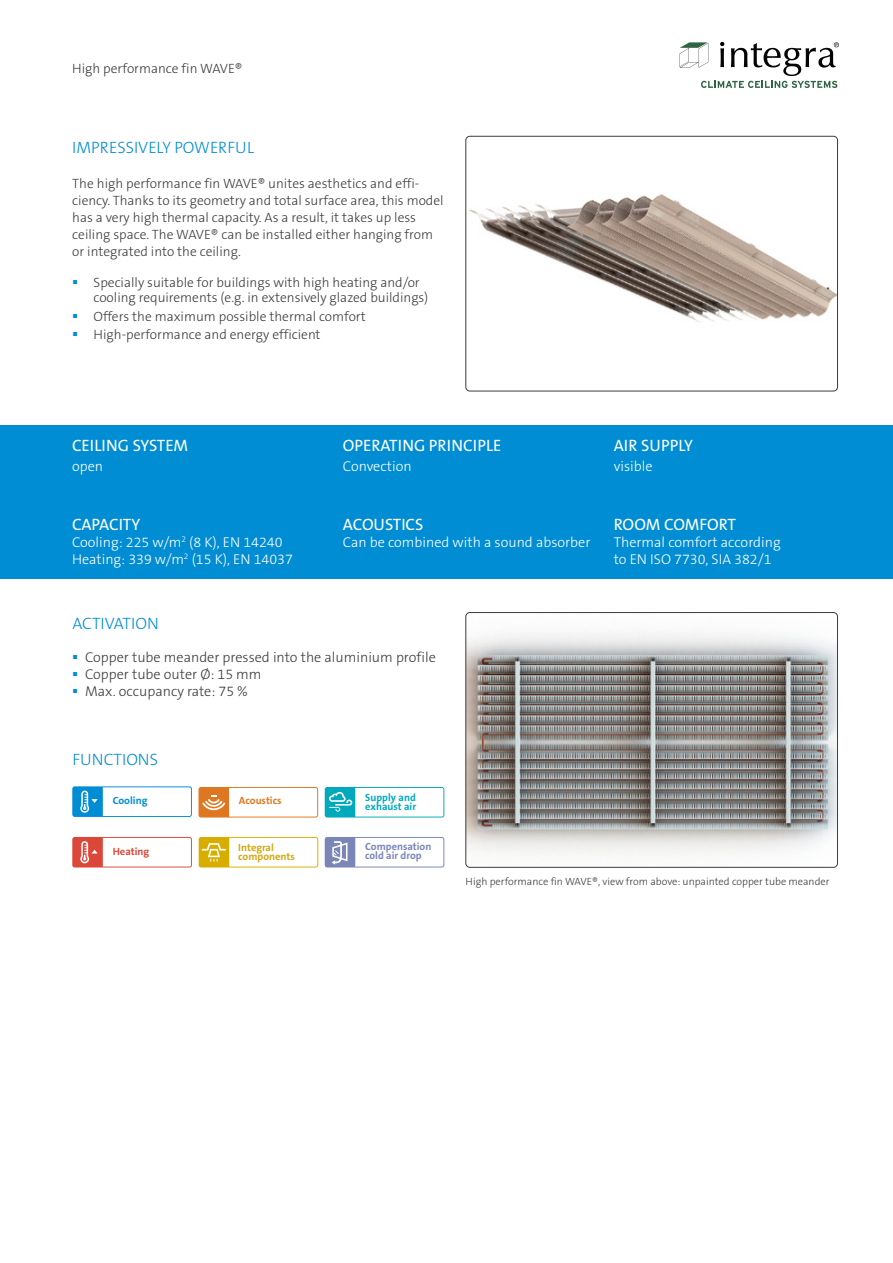
<style>
.page{position:relative;width:893px;height:1263px;background:#fff}
.page>*{position:absolute;margin:0;border:0;box-sizing:border-box;transform-origin:0 0}
.t1{font:16.5px "The Sans B W5 Plain";color:#fff}
.t2{font:300 16.5px "The Sans B W3";color:#008dd4}
.t3{font:300 14.25px/17.1px "The Sans B W3";color:#fff}
.t4{font:300 14.25px/17.1px "The Sans B W3";color:#3c3c3b}
.t5{font:300 13.5px/17px "The Sans B W3";color:#3c3c3b}
.t6{font:300 10.5px "The Sans B W3";color:#3c3c3b}
.t7{font:700 10.5px/9px "The Sans B W7";color:#7a85b8}
.t8{font:700 10.5px/9px "The Sans B W7";color:#00aabc}
.t9{font:700 10.5px/9px "The Sans B W7";color:#d2a812}
.t10{font:700 10.5px "The Sans B W7";color:#df7720}
.t11{font:700 10.5px "The Sans B W7";color:#db4839}
.t12{font:700 10.5px "The Sans B W7";color:#008dd4}
</style>
<div class="page">
<div style="left:0;top:425px;width:893px;height:153px;background:#008dd4"></div>
<img style="left:466px;top:612px;width:371px;height:255px">
<div style="left:466px;top:612px;width:372px;height:255px;border:1px solid #3c3c3b;border-radius:4px"></div>
<img style="left:466px;top:136px;width:371px;height:186px">
<div style="left:466px;top:136px;width:372px;height:255px;border:1px solid #3c3c3b;border-radius:4px"></div>
<svg style="left:72px;top:837px;width:120px;height:30px"></svg>
<svg style="left:198px;top:787px;width:120px;height:30px"></svg>
<svg style="left:325px;top:787px;width:119px;height:30px"></svg>
<svg style="left:325px;top:837px;width:119px;height:30px"></svg>
<svg style="left:72px;top:786px;width:120px;height:31px"></svg>
<svg style="left:199px;top:837px;width:119px;height:30px"></svg>
<div style="left:236px;top:843px;width:74px;height:18px;background:#fff"></div>
<svg style="left:679px;top:42px;width:160px;height:46px"></svg>
<p class="t5" style="left:72px;top:60px;width:172px">High performance fin WAVE®</p>
<p class="t2" style="left:72px;top:136px;width:183px">IMPRESSIVELY POWERFUL</p>
<p class="t5" style="left:72px;top:175px;width:373px">The high performance fin WAVE® unites aesthetics and effi&shy;ciency. Thanks to its geometry and total surface area, this model has a very high thermal capacity. As a result, it takes up less ceiling space. The WAVE® can be installed either hanging from or integrated into the ceiling.</p>
<p class="t5" style="left:94px;top:275px;width:336px;line-height:14.5px">Specially suitable for buildings with high heating and/or cooling requirements (e.g. in extensively glazed buildings)</p>
<p class="t5" style="left:94px;top:307px;width:274px;line-height:18.8px">Offers the maximum possible thermal comfort<br>High-performance and energy efficient</p>
<p class="t1" style="left:72px;top:434px;width:118px">CEILING SYSTEM</p>
<p class="t3" style="left:72px;top:457px;width:33px">open</p>
<p class="t1" style="left:72px;top:514px;width:70px">CAPACITY</p>
<p class="t3" style="left:72px;top:534px;width:222px">Cooling: 225 w/m<sup>2</sup> (8 K), EN 14240<br>Heating: 339 w/m<sup>2</sup> (15 K), EN 14037</p>
<p class="t1" style="left:343px;top:434px;width:160px">OPERATING PRINCIPLE</p>
<p class="t3" style="left:343px;top:457px;width:70px">Convection</p>
<p class="t1" style="left:343px;top:514px;width:82px">ACOUSTICS</p>
<p class="t3" style="left:343px;top:534px;width:249px">Can be combined with a sound absorber</p>
<p class="t2" style="left:72px;top:613px;width:88px">ACTIVATION</p>
<p class="t4" style="left:85px;top:649px;width:352px">Copper tube meander pressed into the aluminium profile<br>Copper tube outer Ø: 15 mm<br>Max. occupancy rate: 75 %</p>
<p class="t2" style="left:72px;top:749px;width:87px">FUNCTIONS</p>
<p class="t12" style="left:113px;top:794px;width:36px">Cooling</p>
<p class="t11" style="left:113px;top:844px;width:38px">Heating</p>
<p class="t10" style="left:239px;top:793px;width:44px">Acoustics</p>
<p class="t8" style="left:365px;top:793px;width:52px">Supply and exhaust air</p>
<p class="t7" style="left:365px;top:842px;width:68px">Compensation cold air drop</p>
<p class="t9" style="left:238px;top:843px;width:58px">Integral components</p>
<p class="t1" style="left:614px;top:434px;width:81px">AIR SUPPLY</p>
<p class="t3" style="left:614px;top:457px;width:40px">visible</p>
<p class="t1" style="left:614px;top:514px;width:124px">ROOM COMFORT</p>
<p class="t3" style="left:614px;top:534px;width:168px">Thermal comfort according to EN ISO 7730, SIA 382/1</p>
<p class="t6" style="left:466px;top:874px;width:365px">High performance fin WAVE®, view from above: unpainted copper tube meander</p>
</div>
